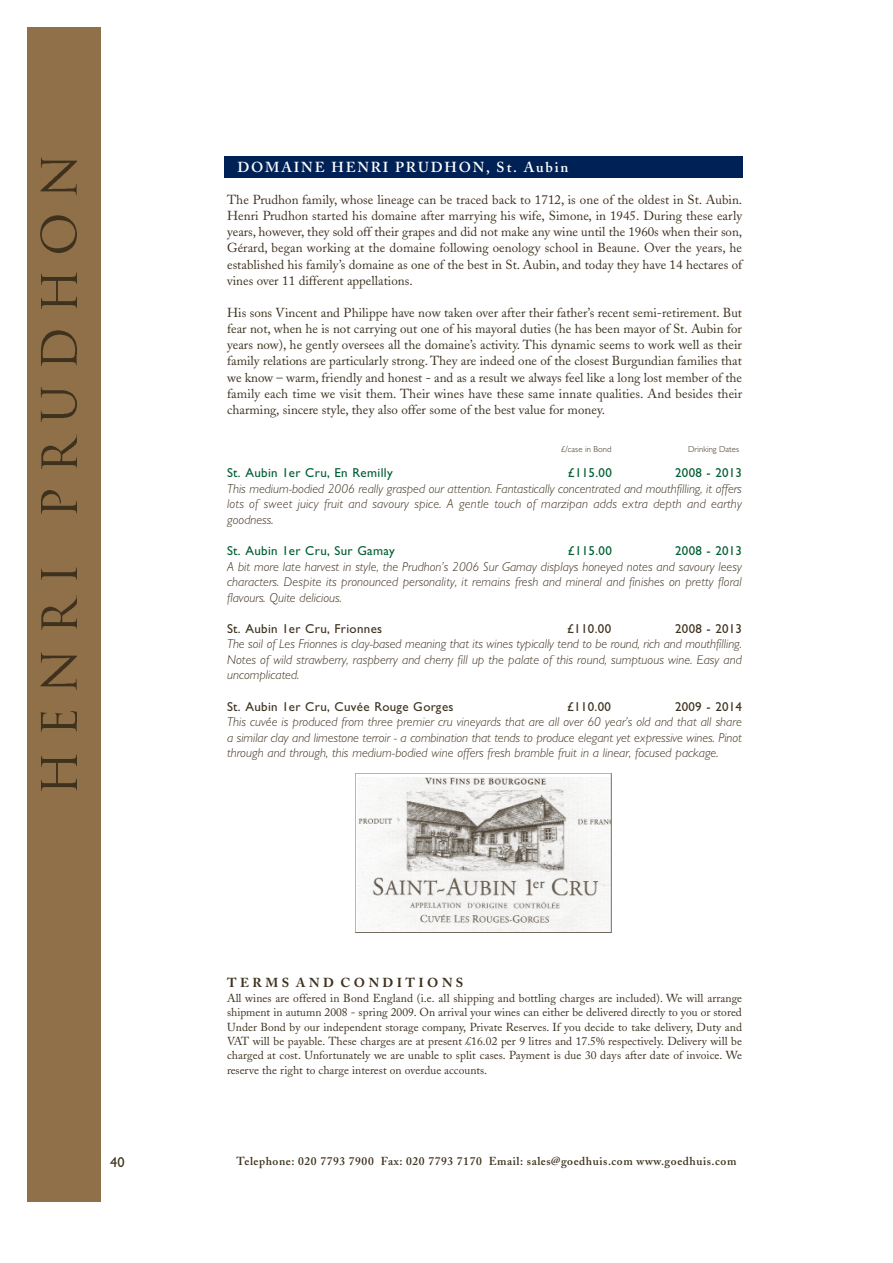
<style>
.page{position:relative;width:893px;height:1263px;background:#fff}
.page>*{position:absolute;margin:0;border:0;box-sizing:border-box;transform-origin:0 0}
.t1{font:600 14.4px "Adobe Caslon";letter-spacing:.125em;color:#fff}
.t2{font:14.4px "M Gill Sans";color:#3e311e}
.t3{font:12.9px/16.2px "Adobe Caslon";color:#3e311e;text-align:justify}
.t4{font:italic 300 12.9px/15.5px "M Gill Sans";letter-spacing:.005em;color:#3e311e;text-align:justify}
.t5{font:12.9px "M Gill Sans";letter-spacing:.015em;color:#3e311e}
.t6{font:12.9px "M Gill Sans";letter-spacing:.02em;color:#005e32}
.t7{font:700 12.9px "Adobe Caslon";letter-spacing:.275em;color:#3e311e}
.t8{font:11.55px/14.4px "Adobe Caslon";color:#3e311e;text-align:justify}
.t9{font:600 11.55px "Adobe Caslon";letter-spacing:.05em;color:#3e311e}
.t10{font:300 8.7px "M Gill Sans";color:#3e311e}
</style>
<div class="page">
<div style="left:224px;top:156px;width:518px;height:21px;background:#002155"></div>
<div style="left:27px;top:27px;width:73px;height:1174px;background:#8f7048"></div>
<img style="left:41px;top:755px;width:35px;height:36px">
<img style="left:40px;top:711px;width:36px;height:21px">
<img style="left:40px;top:653px;width:36px;height:36px">
<img style="left:41px;top:599px;width:35px;height:31px">
<img style="left:41px;top:569px;width:35px;height:11px">
<img style="left:41px;top:491px;width:35px;height:23px">
<img style="left:41px;top:438px;width:35px;height:31px">
<img style="left:40px;top:387px;width:37px;height:34px">
<img style="left:41px;top:330px;width:35px;height:36px">
<img style="left:41px;top:273px;width:35px;height:36px">
<img style="left:40px;top:216px;width:37px;height:36px">
<img style="left:40px;top:158px;width:36px;height:36px">
<svg style="left:355px;top:773px;width:256px;height:160px"></svg>
<p class="t1" style="left:237px;top:161px;width:332px">DOMAINE HEN RI PRU D HO N , St . Au b i n</p>
<p class="t3" style="left:227px;top:193px;width:516px">The Prudhon family, whose lineage can be traced back to 1712, is one of the oldest in St. Aubin.<br>Henri Prudhon started his domaine after marrying his wife, Simone, in 1945. During these early years, however, they sold off their grapes and did not make any wine until the 1960s when their son, Gérard, began working at the domaine following oenology school in Beaune. Over the years, he established his family’s domaine as one of the best in St. Aubin, and today they have 14 hectares of vines over 11 different appellations.</p>
<p class="t3" style="left:227px;top:306px;width:516px">His sons Vincent and Philippe have now taken over after their father’s recent semi-retirement. But fear not, when he is not carrying out one of his mayoral duties (he has been mayor of St. Aubin for years now), he gently oversees all the domaine’s activity. This dynamic seems to work well as their family relations are particularly strong. They are indeed one of the closest Burgundian families that we know – warm, friendly and honest - and as a result we always feel like a long lost member of the family each time we visit them. Their wines have these same innate qualities. And besides their charming, sincere style, they also offer some of the best value for money.</p>
<p class="t10" style="left:560px;top:446px;width:52px">£/case in Bond</p>
<p class="t10" style="left:688px;top:446px;width:52px">Drinking Dates</p>
<p class="t6" style="left:227px;top:467px;width:167px">St. Aubin 1er Cru, En Remilly</p>
<p class="t6" style="left:567px;top:467px;width:46px">£ 1 1 5 .0 0</p>
<p class="t6" style="left:675px;top:467px;width:68px">2008 - 2013</p>
<p class="t4" style="left:227px;top:481px;width:516px">This medium-bodied 2006 really grasped our attention. Fantastically concentrated and mouthfilling, it offers lots of sweet juicy fruit and savoury spice. A gentle touch of marzipan adds extra depth and earthy goodness.</p>
<p class="t6" style="left:227px;top:545px;width:169px">St. Aubin 1er Cru, Sur Gamay</p>
<p class="t6" style="left:567px;top:545px;width:46px">£ 1 1 5 .0 0</p>
<p class="t6" style="left:675px;top:545px;width:68px">2008 - 2013</p>
<p class="t4" style="left:227px;top:559px;width:516px">A bit more late harvest in style, the Prudhon’s 2006 Sur Gamay displays honeyed notes and savoury leesy characters. Despite its pronounced personality, it remains fresh and mineral and finishes on pretty floral flavours. Quite delicious.</p>
<p class="t5" style="left:227px;top:623px;width:156px">St. Aubin 1er Cru, Frionnes</p>
<p class="t5" style="left:567px;top:623px;width:46px">£ 1 1 0 .0 0</p>
<p class="t5" style="left:675px;top:623px;width:68px">2008 - 2013</p>
<p class="t4" style="left:227px;top:637px;width:516px">The soil of Les Frionnes is clay-based meaning that its wines typically tend to be round, rich and mouthfilling.<br>Notes of wild strawberry, raspberry and cherry fill up the palate of this round, sumptuous wine. Easy and uncomplicated.</p>
<p class="t5" style="left:227px;top:701px;width:228px">St. Aubin 1er Cru, Cuvée Rouge Gorges</p>
<p class="t5" style="left:567px;top:701px;width:45px">£110.00</p>
<p class="t5" style="left:675px;top:701px;width:68px">2009 - 2014</p>
<p class="t4" style="left:227px;top:715px;width:516px">This cuvée is produced from three premier cru vineyards that are all over 60 year’s old and that all share a similar clay and limestone terroir - a combination that tends to produce elegant yet expressive wines. Pinot through and through, this medium-bodied wine offers fresh bramble fruit in a linear, focused package.</p>
<p class="t7" style="left:227px;top:977px;width:238px">TE RMS AND CON DITION S</p>
<p class="t8" style="left:227px;top:992px;width:516px">All wines are offered in Bond England (i.e. all shipping and bottling charges are included). We will arrange shipment in autumn 2008 - spring 2009. On arrival your wines can either be delivered directly to you or stored Under Bond by our independent storage company, Private Reserves. If you decide to take delivery, Duty and VAT will be payable. These charges are at present £16.02 per 9 litres and 17.5% respectively. Delivery will be charged at cost. Unfortunately we are unable to split cases. Payment is due 30 days after date of invoice. We reserve the right to charge interest on overdue accounts.</p>
<p class="t2" style="left:110px;top:1156px;width:16px">40</p>
<p class="t9" style="left:236px;top:1156px;width:501px">Te l e p h o n e : 020 7793 7900 Fa x : 020 7793 7170 Email: s a l e s @ goedhuis.com www. go e d h u i s . c o m</p>
</div>
